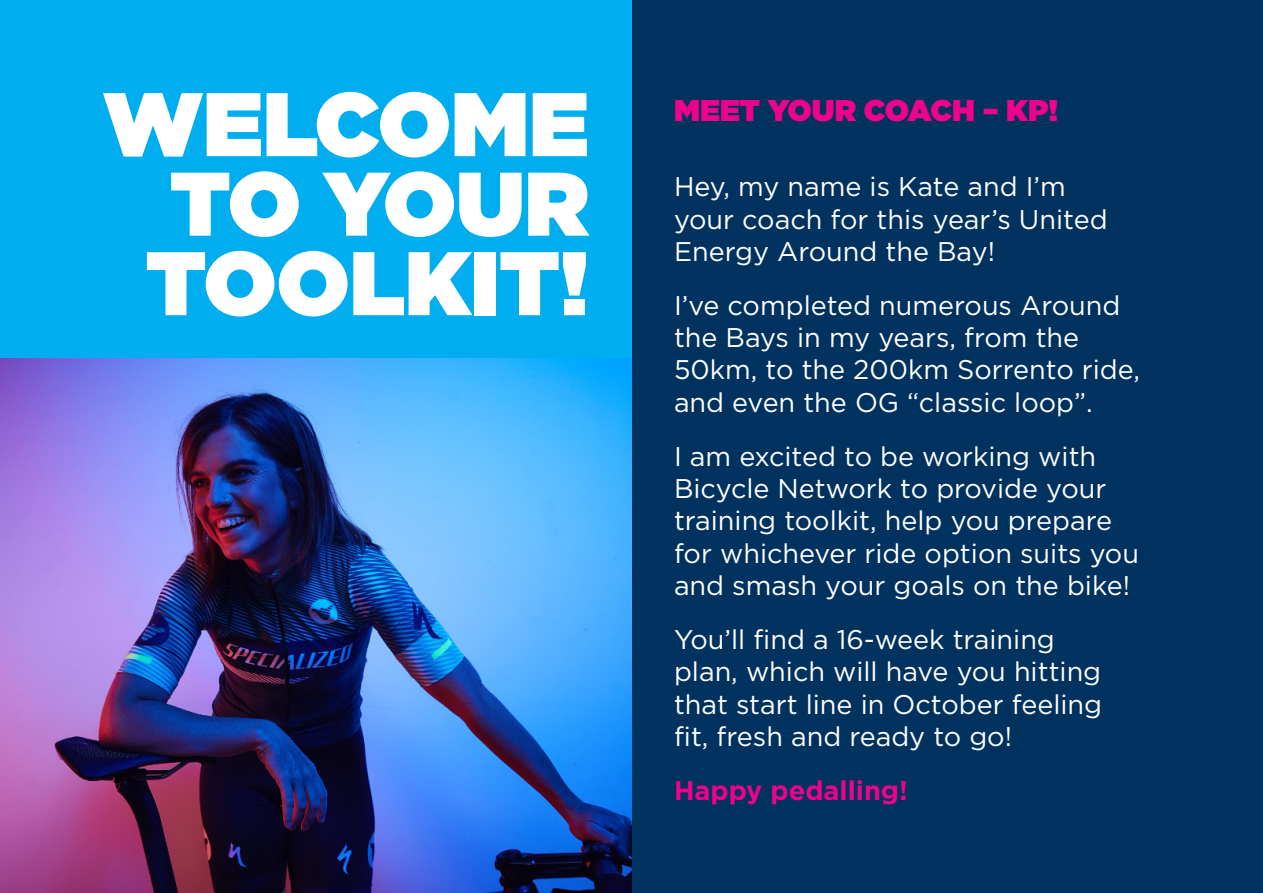
<style>
.page{position:relative;width:1263px;height:893px;background:#fff}
.page>*{position:absolute;margin:0;border:0;box-sizing:border-box;transform-origin:0 0}
.PAGE_HEAD{font:900 90px/79.5px "Gotham";color:#fff;text-align:justify}
.WHITE_SUBHEAD{font:900 30px "Gotham";color:#ed028c}
.WHITE_TEXT{font:27px/32.4px "Gotham";color:#fff}
.WHITE_TEXT-2{font:700 27px "Gotham";color:#ed028c}
</style>
<div class="page">
<div style="left:631px;top:0;width:632px;height:893px;background:#003260"></div>
<img style="left:0;top:358px;width:631px;height:535px">
<div style="left:0;top:0;width:631px;height:358px;background:#00aeef"></div>
<p class="PAGE_HEAD" style="left:146px;top:82px;width:445px;text-indent:-43px">WELCOME TO YOUR TOOLKIT!</p>
<p class="WHITE_SUBHEAD" style="left:674px;top:93px;width:386px">MEET YOUR COACH – KP!</p>
<p class="WHITE_TEXT" style="left:674px;top:170px;width:435px">Hey, my name is Kate and I’m your coach for this year’s United<br>Energy Around the Bay!</p>
<p class="WHITE_TEXT" style="left:674px;top:288px;width:468px">I’ve completed numerous Around the Bays in my years, from the<br>50km, to the 200km Sorrento ride, and even the OG “classic loop”.</p>
<p class="WHITE_TEXT" style="left:674px;top:439px;width:466px">I am excited to be working with<br>Bicycle Network to provide your training toolkit, help you prepare for whichever ride option suits you and smash your goals on the bike!</p>
<p class="WHITE_TEXT" style="left:674px;top:623px;width:430px">You’ll find a 16-week training plan, which will have you hitting that start line in October feeling fit, fresh and ready to go!</p>
<p class="WHITE_TEXT-2" style="left:674px;top:774px;width:235px">Happy pedalling!</p>
</div>
